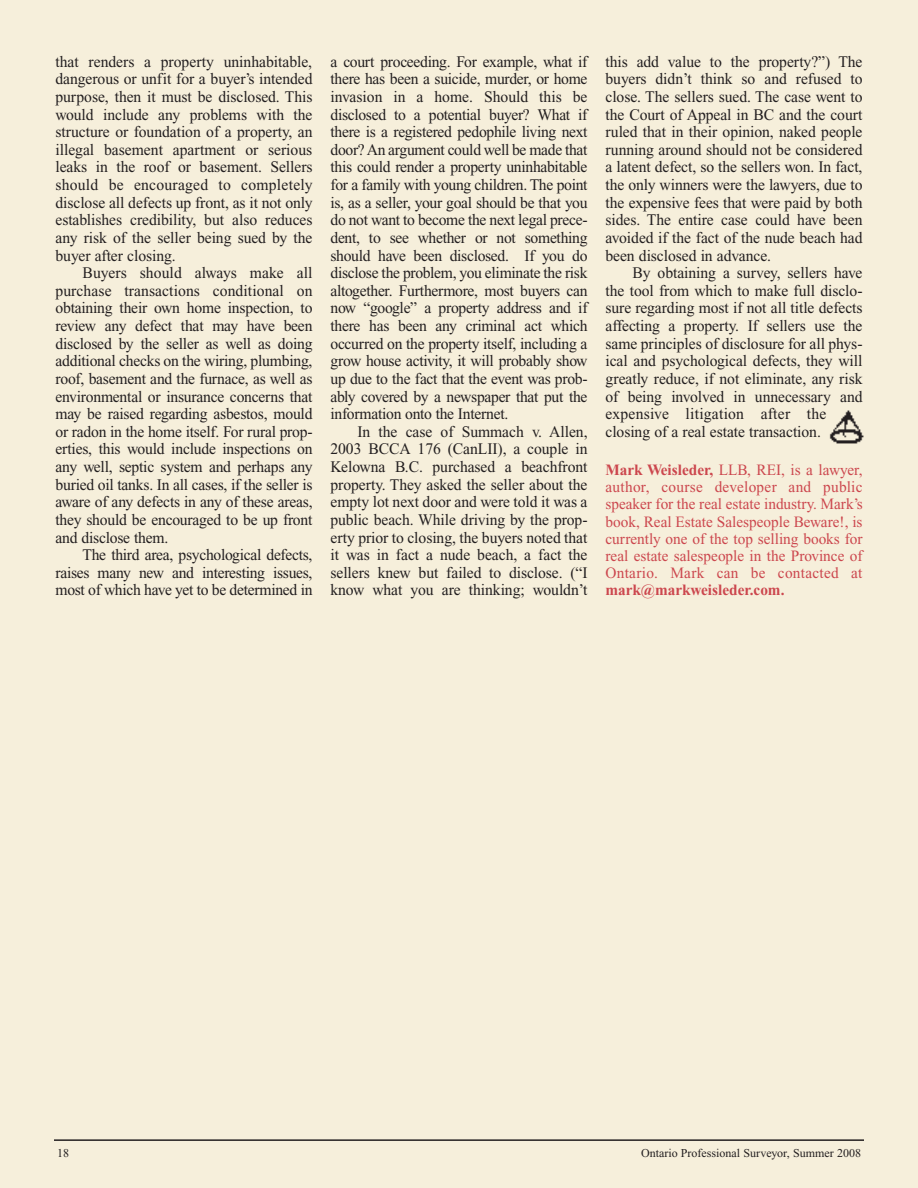
<style>
.page{position:relative;width:918px;height:1188px;background:#f6efdb}
.page>*{position:absolute;margin:0;border:0;box-sizing:border-box;transform-origin:0 0}
.t1{font:16.2px/17.7px "Times New Roman";letter-spacing:-.005em;color:#231f20;text-align:justify}
.t2{font:15.75px/17.2px "Times New Roman";letter-spacing:.02em;color:#cc474e;text-align:justify}
.t3{font:700 15.75px "Times New Roman";color:#cc474e}
.t4{font:12px "Times New Roman";color:#231f20}
.s1{font-weight:700}
</style>
<div class="page">
<img style="left:829px;top:410px;width:35px;height:34px">
<hr style="left:54px;top:1139px;width:810px;height:2px;background:#231f20">
<p class="t1" style="left:56px;top:54px;width:259px">that renders a property uninhabitable, dangerous or unfit for a buyer’s intended purpose, then it must be disclosed. This would include any problems with the structure or foundation of a property, an illegal basement apartment or serious leaks in the roof or basement. Sellers should be encouraged to completely disclose all defects up front, as it not only establishes credibility, but also reduces any risk of the seller being sued by the buyer after closing.</p>
<p class="t1" style="left:56px;top:265px;width:259px;text-indent:27px">Buyers should always make all purchase transactions conditional on obtaining their own home inspection, to review any defect that may have been disclosed by the seller as well as doing additional checks on the wiring, plumbing, roof, basement and the furnace, as well as environmental or insurance concerns that may be raised regarding asbestos, mould or radon in the home itself. For rural prop&shy;erties, this would include inspections on any well, septic system and perhaps any buried oil tanks. In all cases, if the seller is aware of any defects in any of these areas, they should be encouraged to be up front and disclose them.</p>
<p class="t1" style="left:56px;top:547px;width:259px;text-indent:27px">The third area, psychological defects, raises many new and interesting issues, most of which have yet to be determined in</p>
<p class="t1" style="left:330px;top:54px;width:259px">a court proceeding. For example, what if there has been a suicide, murder, or home invasion in a home. Should this be disclosed to a potential buyer? What if there is a registered pedophile living next door? An argument could well be made that this could render a property uninhabitable for a family with young children. The point is, as a seller, your goal should be that you do not want to become the next legal prece&shy;dent, to see whether or not something should have been disclosed. If you do disclose the problem, you eliminate the risk altogether. Furthermore, most buyers can now “google” a property address and if there has been any criminal act which occurred on the property itself, including a grow house activity, it will probably show up due to the fact that the event was prob&shy;ably covered by a newspaper that put the information onto the Internet.</p>
<p class="t1" style="left:330px;top:424px;width:259px;text-indent:27px">In the case of Summach v. Allen, 2003 BCCA 176 (CanLII), a couple in Kelowna B.C. purchased a beachfront property. They asked the seller about the empty lot next door and were told it was a public beach. While driving by the prop&shy;erty prior to closing, the buyers noted that it was in fact a nude beach, a fact the sellers knew but failed to disclose. (“I know what you are thinking; wouldn’t</p>
<p class="t1" style="left:606px;top:54px;width:259px">this add value to the property?”) The buyers didn’t think so and refused to close. The sellers sued. The case went to the Court of Appeal in BC and the court ruled that in their opinion, naked people running around should not be considered a latent defect, so the sellers won. In fact, the only winners were the lawyers, due to the expensive fees that were paid by both sides. The entire case could have been avoided if the fact of the nude beach had been disclosed in advance.</p>
<p class="t1" style="left:606px;top:265px;width:259px;text-align:left;text-indent:27px">By obtaining a survey, sellers have the tool from which to make full disclo&shy;sure regarding most if not all title defects affecting a property. If sellers use the same principles of disclosure for all phys&shy;ical and psychological defects, they will greatly reduce, if not eliminate, any risk of being involved in unnecessary and expensive litigation after the closing of a real estate transaction.</p>
<p class="t2" style="left:605px;top:462px;width:259px"><span class="s1">Mark Weisleder,</span> LLB, REI, is a lawyer, author, course developer and public speaker for the real estate industry. Mark’s book, Real Estate Salespeople Beware!, is currently one of the top selling books for real estate salespeople in the Province of Ontario. Mark can be contacted at</p>
<p class="t3" style="left:606px;top:585px;width:181px">mark@markweisleder.com.</p>
<p class="t4" style="left:57px;top:1148px;width:13px">18</p>
<p class="t4" style="left:641px;top:1148px;width:222px">Ontario Professional Surveyor, Summer 2008</p>
</div>
